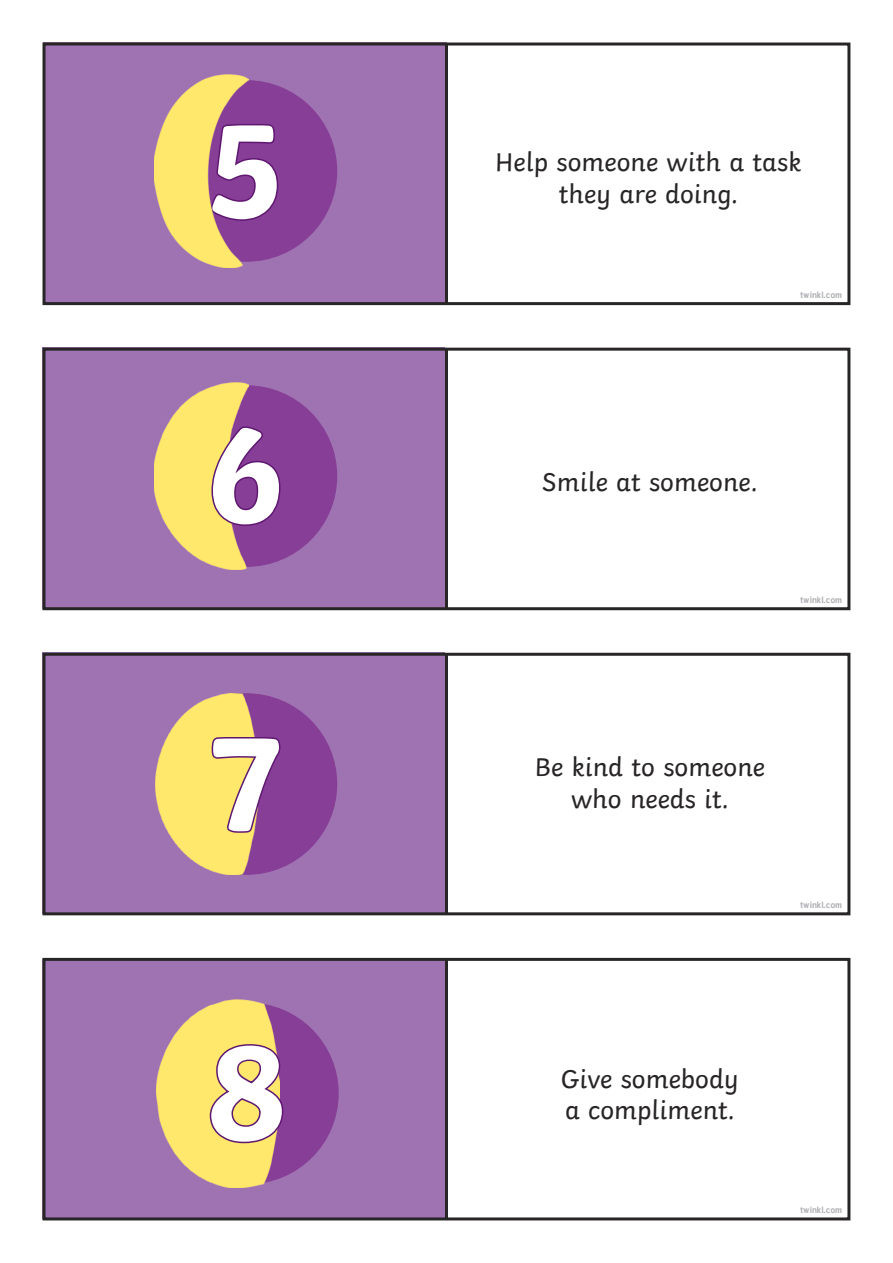
<style>
.page{position:relative;width:893px;height:1263px;background:#fff}
.page>*{position:absolute;margin:0;border:0;box-sizing:border-box;transform-origin:0 0}
.Heading_3{font:700 139.5px "Twinkl";color:#fff}
.KS1_Body_Copy{font:27px/31.5px "Twinkl";color:#282526;text-align:center}
.t1{font:700 9px "Tuffy";color:#aeafb3}
</style>
<div class="page">
<div style="left:43px;top:43px;width:403px;height:262px;background:#9f73b1"></div>
<div style="left:43px;top:348px;width:402px;height:261px;background:#9f73b1"></div>
<div style="left:43px;top:653px;width:402px;height:261px;background:#9f73b1"></div>
<div style="left:43px;top:959px;width:405px;height:260px;background:#9f73b1"></div>
<hr style="left:445px;top:44px;width:3px;height:260px;background:#282526">
<hr style="left:445px;top:654px;width:3px;height:260px;background:#282526">
<hr style="left:445px;top:349px;width:3px;height:260px;background:#282526">
<hr style="left:445px;top:959px;width:3px;height:260px;background:#282526">
<div style="left:43px;top:43px;width:807px;height:262px;border:3px solid #282526"></div>
<div style="left:43px;top:653px;width:807px;height:262px;border:3px solid #282526"></div>
<div style="left:43px;top:348px;width:807px;height:262px;border:3px solid #282526"></div>
<div style="left:43px;top:958px;width:807px;height:262px;border:3px solid #282526"></div>
<div style="left:156px;top:80px;width:181px;height:182px;background:#873e97;border-radius:50%"></div>
<svg style="left:249px;top:124px;width:29px;height:96px"></svg>
<img style="left:155px;top:74px;width:94px;height:193px">
<div style="left:156px;top:385px;width:181px;height:182px;background:#873e97;border-radius:50%"></div>
<img style="left:155px;top:383px;width:94px;height:187px">
<svg style="left:210px;top:424px;width:71px;height:103px"></svg>
<div style="left:156px;top:693px;width:181px;height:182px;background:#873e97;border-radius:50%"></div>
<img style="left:156px;top:693px;width:101px;height:182px">
<svg style="left:210px;top:735px;width:71px;height:100px"></svg>
<div style="left:157px;top:1002px;width:182px;height:182px;background:#873e97;border-radius:50%"></div>
<img style="left:156px;top:999px;width:123px;height:188px">
<svg style="left:208px;top:1042px;width:76px;height:103px;background:#dab76e"></svg>
<p class="Heading_3" style="left:205px;top:55px;width:84px">5</p>
<p class="Heading_3" style="left:205px;top:360px;width:84px">6</p>
<p class="Heading_3" style="left:205px;top:668px;width:84px">7</p>
<p class="Heading_3" style="left:206px;top:977px;width:84px">8</p>
<p class="KS1_Body_Copy" style="left:495px;top:144px;width:308px">Help someone with a task they are doing.</p>
<p class="t1" style="left:800px;top:287px;width:43px">twinkl.com</p>
<p class="KS1_Body_Copy" style="left:542px;top:464px;width:217px">Smile at someone.</p>
<p class="t1" style="left:800px;top:592px;width:43px">twinkl.com</p>
<p class="KS1_Body_Copy" style="left:535px;top:749px;width:232px">Be kind to someone who needs it.</p>
<p class="t1" style="left:800px;top:898px;width:43px">twinkl.com</p>
<p class="KS1_Body_Copy" style="left:561px;top:1060px;width:180px;text-align:left">Give somebody a compliment.</p>
<p class="t1" style="left:800px;top:1203px;width:43px">twinkl.com</p>
</div>
